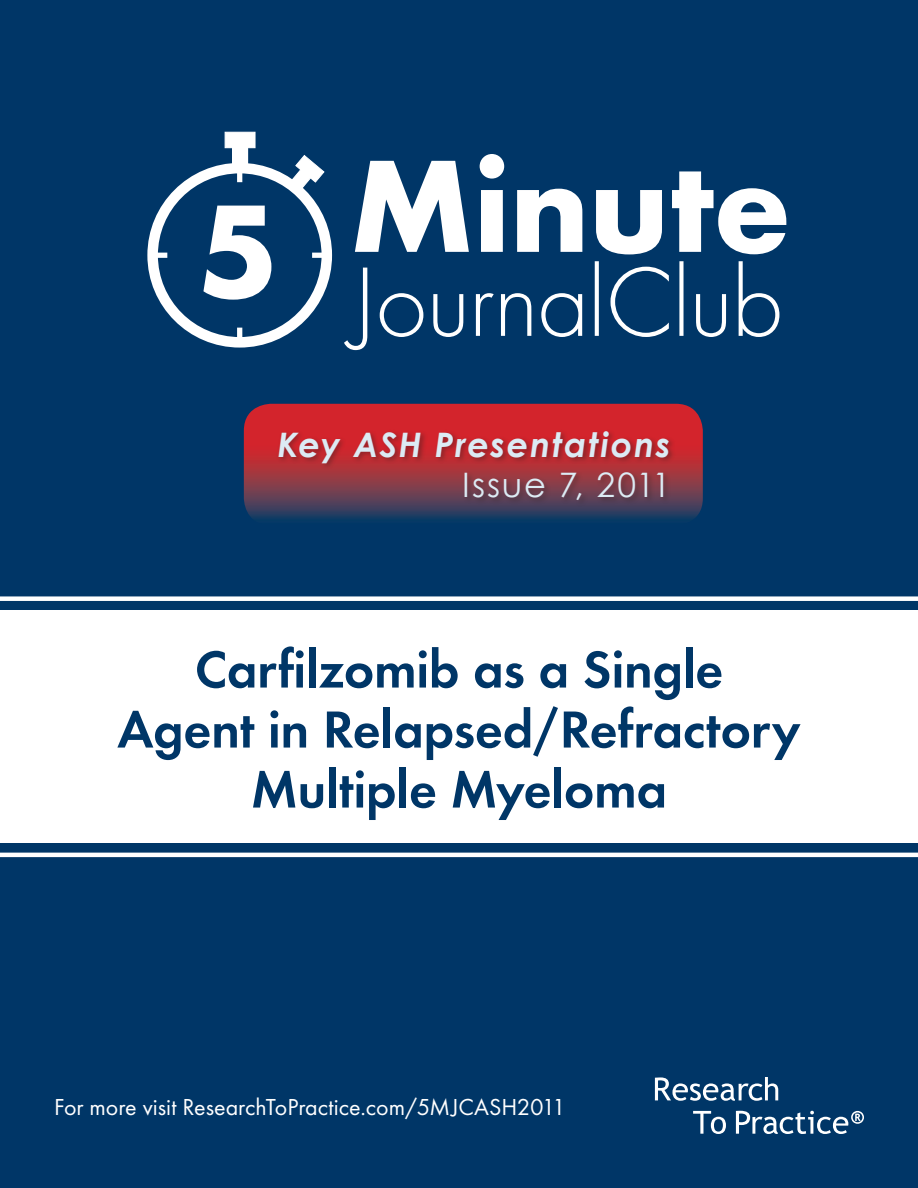
<style>
.page{position:relative;width:918px;height:1188px;background:#003667}
.page>*{position:absolute;margin:0;border:0;box-sizing:border-box;transform-origin:0 0}
.t1{font:600 54px/60px "Futura T";letter-spacing:-.005em;color:#003667;text-align:center}
.t2{font:italic 700 33.75px "Century Gothic";letter-spacing:.05em;color:#dcebf4}
.t3{font:33.75px "Century Gothic";letter-spacing:.05em;color:#dcebf4}
.t4{font:24px "Futura T";color:#fff}
</style>
<div class="page">
<div style="left:233px;top:136px;width:14px;height:31px;background:#fff"></div>
<div style="left:232px;top:136px;width:16px;height:32px;border:1px solid #fff"></div>
<div style="left:225px;top:132px;width:30px;height:16px;background:#fff"></div>
<div style="left:225px;top:132px;width:31px;height:16px;border:1px solid #fff"></div>
<svg style="left:289px;top:155px;width:36px;height:37px"></svg>
<svg style="left:312px;top:252px;width:9px;height:6px"></svg>
<svg style="left:234px;top:327px;width:11px;height:10px"></svg>
<svg style="left:237px;top:174px;width:6px;height:9px"></svg>
<svg style="left:158px;top:252px;width:10px;height:6px"></svg>
<div style="left:147px;top:163px;width:185px;height:185px;border:10px solid #fff;border-radius:50%"></div>
<svg style="left:203px;top:206px;width:68px;height:94px"></svg>
<svg style="left:355px;top:161px;width:114px;height:91px"></svg>
<svg style="left:480px;top:154px;width:24px;height:98px"></svg>
<svg style="left:517px;top:189px;width:65px;height:63px"></svg>
<svg style="left:596px;top:190px;width:66px;height:64px"></svg>
<svg style="left:672px;top:171px;width:114px;height:83px"></svg>
<svg style="left:344px;top:268px;width:23px;height:82px"></svg>
<svg style="left:380px;top:293px;width:43px;height:44px"></svg>
<svg style="left:433px;top:294px;width:30px;height:43px"></svg>
<svg style="left:476px;top:293px;width:18px;height:43px"></svg>
<svg style="left:501px;top:293px;width:30px;height:43px"></svg>
<svg style="left:541px;top:293px;width:41px;height:44px"></svg>
<svg style="left:595px;top:261px;width:4px;height:75px"></svg>
<svg style="left:611px;top:267px;width:58px;height:70px"></svg>
<div style="left:679px;top:261px;width:5px;height:75px;background:#fff"></div>
<svg style="left:696px;top:294px;width:30px;height:43px"></svg>
<svg style="left:739px;top:261px;width:40px;height:76px"></svg>
<div style="left:0;top:611px;width:918px;height:232px;background:#fff"></div>
<svg style="left:655px;top:1077px;width:123px;height:24px"></svg>
<svg style="left:693px;top:1111px;width:33px;height:23px"></svg>
<svg style="left:736px;top:1111px;width:128px;height:23px"></svg>
<div style="left:0;top:596px;width:918px;height:5px;background:#fff"></div>
<hr style="left:0;top:853px;width:918px;height:4px;background:#fff">
<svg style="left:244px;top:404px;width:459px;height:115px;background:#9c2d3d"></svg>
<div style="left:275px;top:429px;width:401px;height:79px;background:#231f20;opacity:.4"></div>
<p class="t2" style="left:277px;top:423px;width:395px">Key ASH Presentations</p>
<p class="t3" style="left:462px;top:465px;width:210px">Issue 7, 2011</p>
<p class="t1" style="left:117px;top:639px;width:685px">Carfilzomib as a Single<br>Agent in Relapsed/Refractory<br>Multiple Myeloma</p>
<p class="t4" style="left:54px;top:1093px;width:513px">For more visit ResearchToPractice.com/5MJCASH2011</p>
</div>
